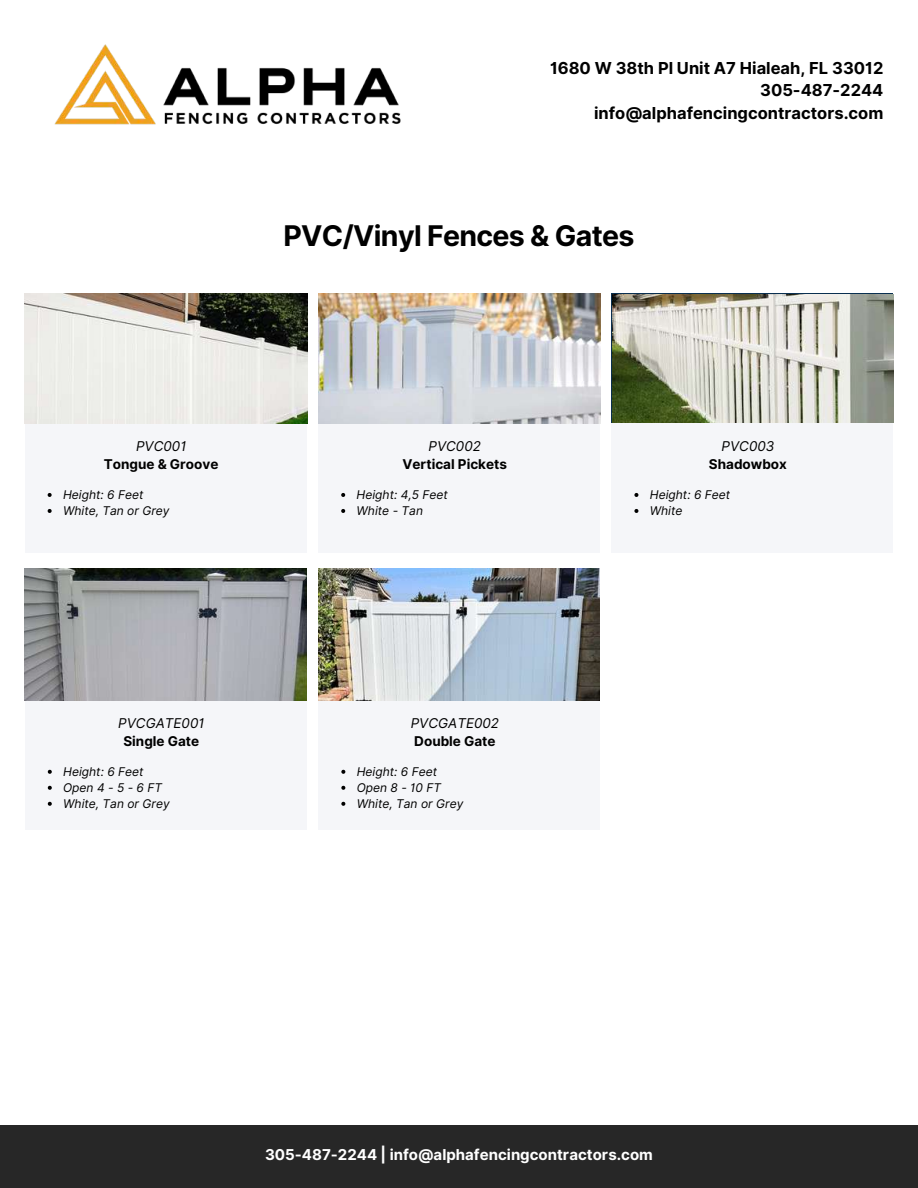
<style>
.page{position:relative;width:918px;height:1188px;background:#fff}
.page>*{position:absolute;margin:0;border:0;box-sizing:border-box;transform-origin:0 0}
.t1{font:700 28.5px "Inter";letter-spacing:-.02em;color:#000}
.t2{font:700 16.5px/22.5px "Inter";color:#000;text-align:right}
.t3{font:700 15px "Inter";color:#fff}
.t4{font:700 13.5px "Inter";color:#000}
.t5{font:italic 13.5px "Inter";color:#000}
.t6{font:italic 12px/16px "Inter";color:#000}
</style>
<div class="page">
<img style="left:54px;top:44px;width:347px;height:81px">
<div style="left:25px;top:423px;width:282px;height:130px;background:#f5f6f9"></div>
<div style="left:0;top:1126px;width:918px;height:62px;background:#272727"></div>
<div style="left:318px;top:423px;width:282px;height:130px;background:#f5f6f9"></div>
<svg style="left:611px;top:293px;width:282px;height:130px"></svg>
<div style="left:611px;top:423px;width:282px;height:130px;background:#f5f6f9"></div>
<div style="left:25px;top:700px;width:282px;height:130px;background:#f5f6f9"></div>
<div style="left:318px;top:700px;width:282px;height:130px;background:#f5f6f9"></div>
<img style="left:25px;top:293px;width:282px;height:131px">
<img style="left:319px;top:293px;width:282px;height:131px">
<img style="left:613px;top:295px;width:281px;height:128px">
<img style="left:25px;top:569px;width:282px;height:131px">
<img style="left:319px;top:569px;width:281px;height:131px">
<svg style="left:48px;top:493px;width:4px;height:4px"></svg>
<svg style="left:48px;top:509px;width:4px;height:4px"></svg>
<svg style="left:341px;top:493px;width:4px;height:4px"></svg>
<svg style="left:341px;top:509px;width:4px;height:4px"></svg>
<svg style="left:634px;top:493px;width:4px;height:4px"></svg>
<svg style="left:634px;top:509px;width:4px;height:4px"></svg>
<svg style="left:48px;top:770px;width:4px;height:4px"></svg>
<svg style="left:48px;top:786px;width:4px;height:4px"></svg>
<svg style="left:48px;top:802px;width:4px;height:4px"></svg>
<svg style="left:341px;top:770px;width:4px;height:4px"></svg>
<svg style="left:341px;top:786px;width:4px;height:4px"></svg>
<svg style="left:341px;top:802px;width:4px;height:4px"></svg>
<h2 class="t2" style="left:550px;top:57px;width:335px">1680 W 38th Pl Unit A7 Hialeah, FL 33012<br>305-487-2244 info@alphafencingcontractors.com</h2>
<h1 class="t1" style="left:284px;top:218px;width:352px">PVC/Vinyl Fences &amp; Gates</h1>
<p class="t5" style="left:136px;top:439px;width:52px">PVC001</p>
<p class="t4" style="left:104px;top:457px;width:116px">Tongue &amp; Groove</p>
<p class="t6" style="left:63px;top:487px;width:108px">Height: 6 Feet<br>White, Tan or Grey</p>
<p class="t5" style="left:428px;top:439px;width:54px">PVC002</p>
<p class="t4" style="left:402px;top:457px;width:106px">Vertical Pickets</p>
<p class="t6" style="left:357px;top:487px;width:93px">Height: 4,5 Feet<br>White - Tan</p>
<p class="t5" style="left:722px;top:439px;width:54px">PVC003</p>
<p class="t4" style="left:709px;top:457px;width:80px">Shadowbox</p>
<p class="t6" style="left:650px;top:487px;width:82px">Height: 6 Feet<br>White</p>
<p class="t5" style="left:118px;top:715px;width:88px">PVCGATE001</p>
<p class="t4" style="left:123px;top:733px;width:77px">Single Gate</p>
<p class="t6" style="left:63px;top:763px;width:108px">Height: 6 Feet<br>Open4-5-6FT<br>White, Tan or Grey</p>
<p class="t5" style="left:411px;top:715px;width:90px">PVCGATE002</p>
<p class="t4" style="left:414px;top:733px;width:83px">Double Gate</p>
<p class="t6" style="left:357px;top:763px;width:108px">Height: 6 Feet<br>Open 8 - 10 FT<br>White, Tan or Grey</p>
<p class="t3" style="left:265px;top:1146px;width:389px">305-487-2244 | info@alphafencingcontractors.com</p>
</div>
